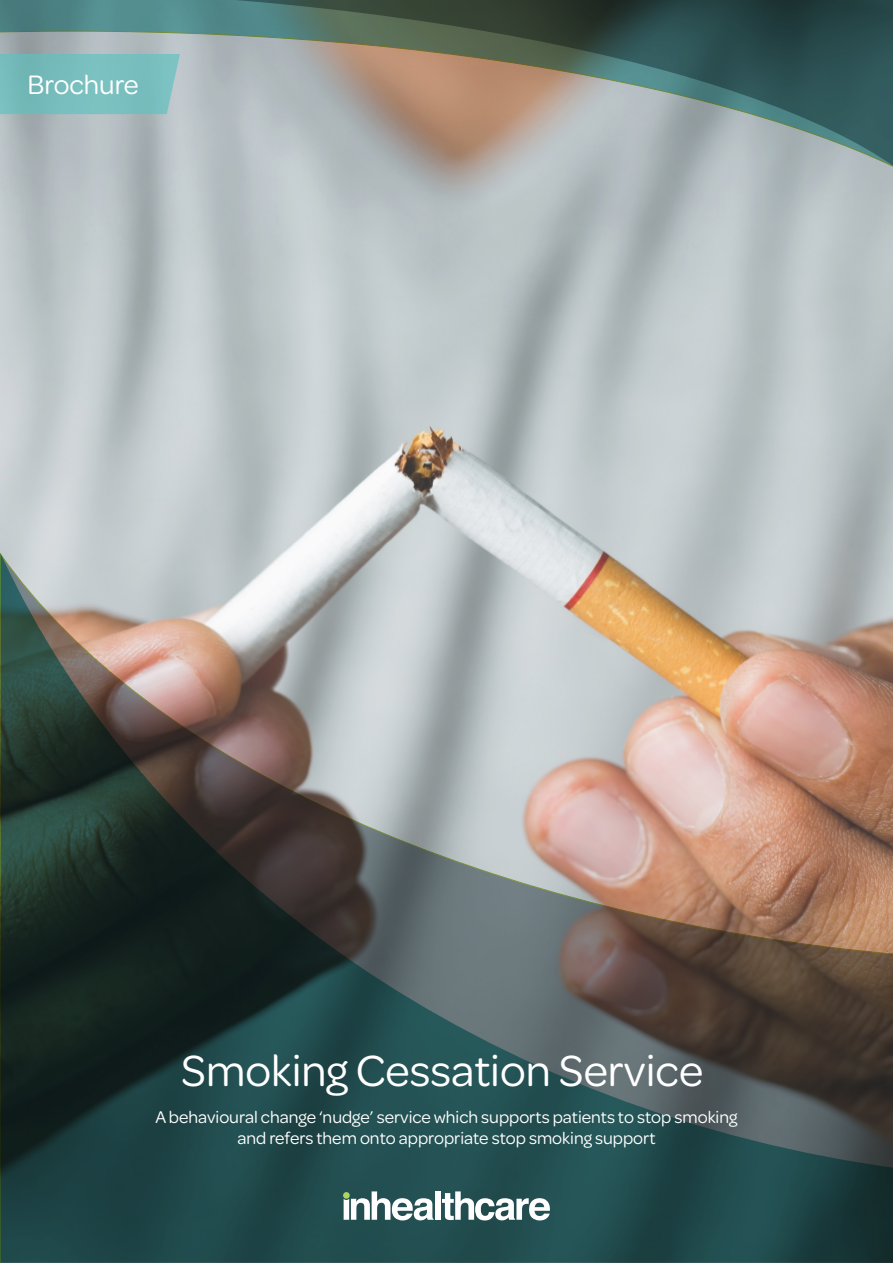
<style>
.page{position:relative;width:893px;height:1263px;background:#fff}
.page>*{position:absolute;margin:0;border:0;box-sizing:border-box;transform-origin:0 0}
.t1{font:46.5px "Omnes";color:#fff}
.t2{font:28.5px "Omnes";color:#fff}
.t3{font:18px "Omnes";color:#fff}
</style>
<div class="page">
<img style="left:0;top:218px;width:893px;height:334px">
<svg style="left:0;top:168px;width:893px;height:50px;background:#b4bdc0"></svg>
<svg style="left:0;top:0;width:893px;height:168px;background:#7d8a87"></svg>
<img style="left:0;top:553px;width:893px;height:709px">
<div style="left:435px;top:1191px;width:5px;height:29px;background:#fff"></div>
<svg style="left:442px;top:1191px;width:108px;height:29px"></svg>
<svg style="left:344px;top:1191px;width:90px;height:29px"></svg>
<svg style="left:0;top:54px;width:180px;height:60px;background:#7abdbd"></svg>
<p class="t2" style="left:28px;top:65px;width:113px">Brochure</p>
<p class="t1" style="left:181px;top:1039px;width:524px">Smoking Cessation Service</p>
<p class="t3" style="left:156px;top:1105px;width:583px">A behavioural change ‘nudge’ service which supports patients to stop smoking</p>
<p class="t3" style="left:237px;top:1126px;width:420px">and refers them onto appropriate stop smoking support</p>
</div>
